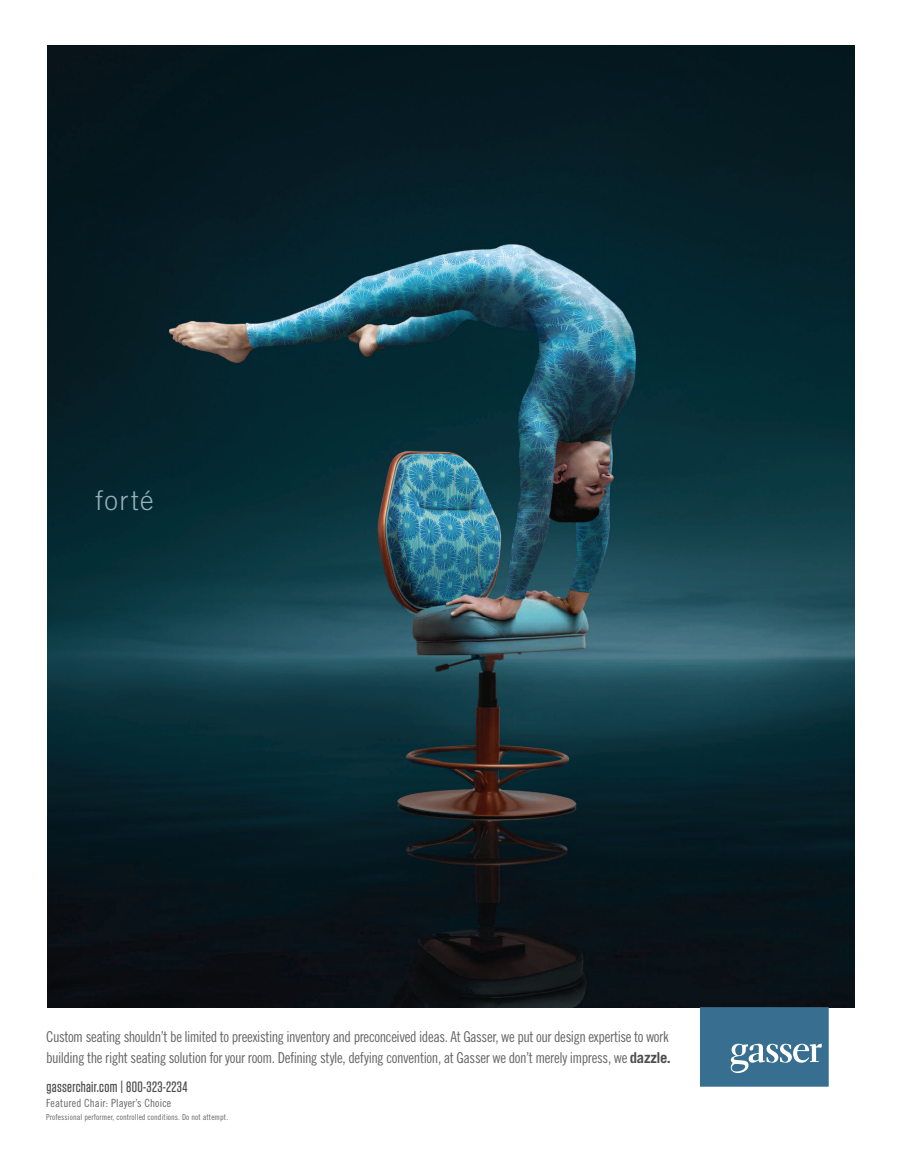
<style>
.page{position:relative;width:905px;height:1175px;background:#fff}
.page>*{position:absolute;margin:0;border:0;box-sizing:border-box;transform-origin:0 0}
.t1{font:27px "Trade Gothic Light+SIJFSC";letter-spacing:.06em;color:#97b0ba}
.t2{font:15px/21px "Trade Gothic Cond Eighteen+NTABVT";letter-spacing:-.025em;color:#666}
.t3{font:15px "Tungsten Medium+UYFDYD";letter-spacing:.02em;color:#4d4d4d}
.t4{font:11.25px "Trade Gothic Cond Eighteen+NTABVT";letter-spacing:.01em;color:#666}
.t5{font:8.25px "Trade Gothic Cond Eighteen+NTABVT";letter-spacing:.01em;color:#666}
.s1{font-family:"Trade Gothic Bold+OKQRQF";color:#4d4d4d}
</style>
<div class="page">
<img style="left:47px;top:45px;width:807px;height:962px">
<svg style="left:700px;top:1007px;width:128px;height:79px;background:#477997"></svg>
<h1 class="t1" style="left:95px;top:491px;width:60px">forté</h1>
<p class="t2" style="left:46px;top:1027px;width:626px">Custom seating shouldn’t be limited to preexisting inventory and preconceived ideas. At Gasser, we put our design expertise to work building the right seating solution for your room. Defining style, defying convention, at Gasser we don’t merely impress, we <span class="s1">dazzle.</span></p>
<p class="t3" style="left:47px;top:1078px;width:142px">gasserchair.com | 800-323-2234</p>
<p class="t5" style="left:46px;top:1114px;width:183px">Professional performer, controlled conditions. Do not attempt.</p>
<p class="t4" style="left:46px;top:1099px;width:126px">Featured Chair: Player’s Choice</p>
</div>
